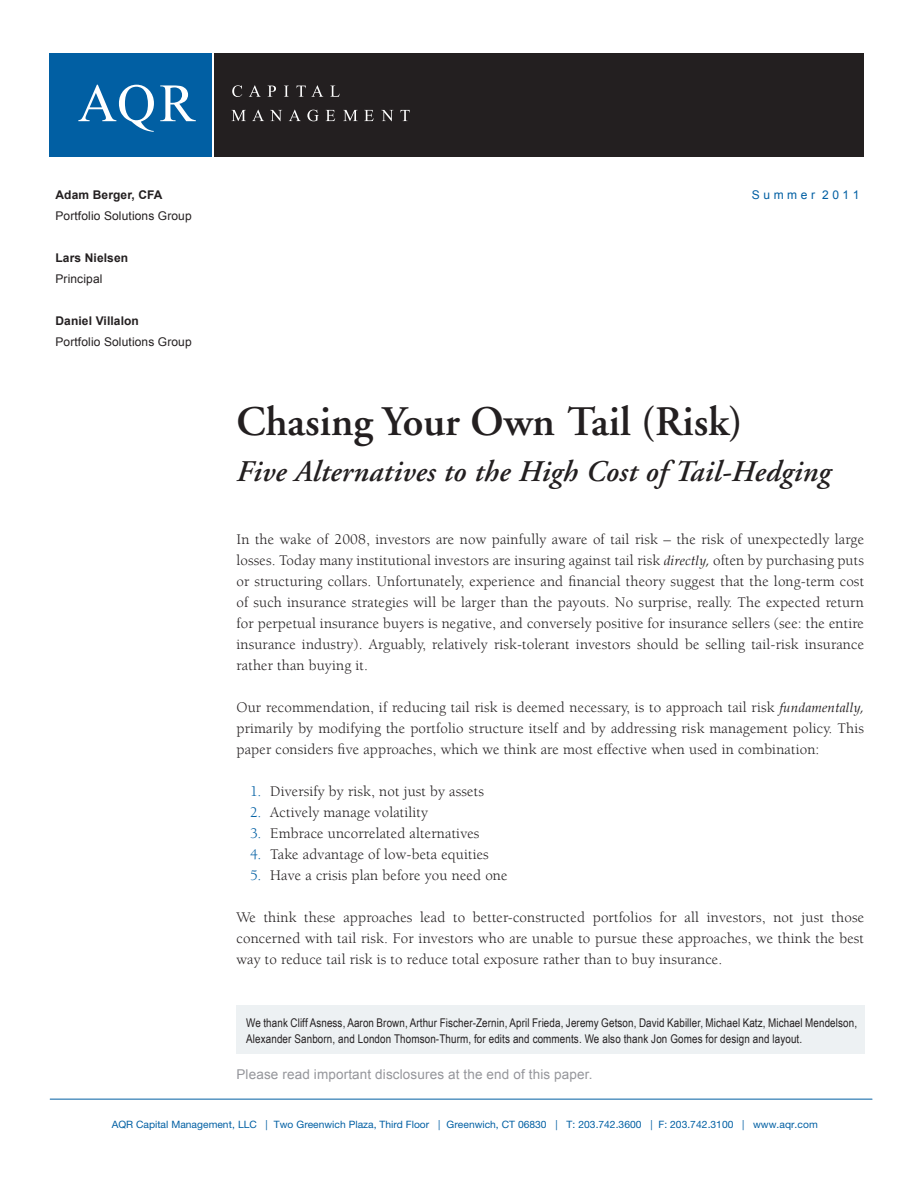
<style>
.page{position:relative;width:918px;height:1188px;background:#fff}
.page>*{position:absolute;margin:0;border:0;box-sizing:border-box;transform-origin:0 0}
.t1{font:600 42px "Adobe Garamond";color:#231f20}
.t2{font:italic 600 30px "Adobe Garamond";letter-spacing:.01em;color:#231f20}
.t3{font:15px/21px "Berkeley";letter-spacing:.01em;color:#231f20;text-align:justify}
.t4{font:13.5px "Arial";letter-spacing:.01em;color:#95969b}
.t5{font:12px/16.5px "Arial Narrow";letter-spacing:.01em;color:#231f20}
.t6{font:12px "Arial";letter-spacing:.01em;color:#231f20}
.t7{font:700 12px "Arial";letter-spacing:.01em;color:#231f20}
.t8{font:12px "Arial";color:#015fa3}
.t9{font:10.2px "Helvetica Neue";letter-spacing:-.005em;color:#015fa3}
.s1{font-family:"Book Antiqua";font-style:italic;font-size:13.5px}
.s2{color:#015fa3}
</style>
<div class="page">
<div style="left:237px;top:1006px;width:628px;height:48px;background:#edf1f3"></div>
<hr style="left:50px;top:1099px;width:822px;height:1px;background:#015fa3">
<div style="left:50px;top:53px;width:162px;height:103px;background:#015fa3"></div>
<div style="left:214px;top:53px;width:649px;height:103px;background:#231f20"></div>
<svg style="left:78px;top:85px;width:76px;height:47px"></svg>
<svg style="left:160px;top:85px;width:36px;height:36px"></svg>
<svg style="left:232px;top:85px;width:10px;height:12px"></svg>
<svg style="left:249px;top:85px;width:12px;height:12px"></svg>
<svg style="left:268px;top:86px;width:8px;height:11px"></svg>
<svg style="left:284px;top:86px;width:5px;height:11px"></svg>
<svg style="left:297px;top:85px;width:26px;height:12px"></svg>
<svg style="left:330px;top:86px;width:10px;height:11px"></svg>
<svg style="left:232px;top:110px;width:14px;height:11px"></svg>
<svg style="left:252px;top:110px;width:12px;height:11px"></svg>
<svg style="left:270px;top:110px;width:12px;height:11px"></svg>
<svg style="left:289px;top:110px;width:12px;height:11px"></svg>
<svg style="left:307px;top:110px;width:12px;height:11px"></svg>
<svg style="left:326px;top:110px;width:9px;height:11px"></svg>
<svg style="left:343px;top:110px;width:15px;height:11px"></svg>
<svg style="left:364px;top:110px;width:10px;height:11px"></svg>
<svg style="left:381px;top:110px;width:12px;height:11px"></svg>
<svg style="left:400px;top:110px;width:10px;height:11px"></svg>
<p class="t7" style="left:56px;top:187px;width:109px">Adam Berger, CFA</p>
<p class="t8" style="left:752px;top:187px;width:109px">S u m m e r 2 0 1 1</p>
<p class="t6" style="left:56px;top:208px;width:138px">Portfolio Solutions Group</p>
<p class="t7" style="left:56px;top:250px;width:74px">Lars Nielsen</p>
<p class="t6" style="left:56px;top:271px;width:48px">Principal</p>
<p class="t7" style="left:56px;top:313px;width:85px">Daniel Villalon</p>
<p class="t6" style="left:56px;top:334px;width:138px">Portfolio Solutions Group</p>
<h1 class="t1" style="left:237px;top:399px;width:507px">Chasing Your Own Tail (Risk)</h1>
<h2 class="t2" style="left:237px;top:456px;width:596px">Five Alternatives to the High Cost of Tail-Hedging</h2>
<p class="t3" style="left:237px;top:529px;width:629px">In the wake of 2008, investors are now painfully aware of tail risk – the risk of unexpectedly large losses. Today many institutional investors are insuring against tail risk <span class="s1">directly,</span> often by purchasing puts or structuring collars. Unfortunately, experience and financial theory suggest that the long-term cost of such insurance strategies will be larger than the payouts. No surprise, really. The expected return for perpetual insurance buyers is negative, and conversely positive for insurance sellers (see: the entire insurance industry). Arguably, relatively risk-tolerant investors should be selling tail-risk insurance rather than buying it.</p>
<p class="t3" style="left:237px;top:697px;width:629px">Our recommendation, if reducing tail risk is deemed necessary, is to approach tail risk <span class="s1">fundamentally, </span>primarily by modifying the portfolio structure itself and by addressing risk management policy. This paper considers five approaches, which we think are most effective when used in combination:</p>
<p class="t3" style="left:250px;top:781px;width:235px"><span class="s2">1.</span> Diversify by risk, not just by assets</p>
<p class="t3" style="left:250px;top:802px;width:180px"><span class="s2">2.</span> Actively manage volatility</p>
<p class="t3" style="left:250px;top:823px;width:231px"><span class="s2">3.</span> Embrace uncorrelated alternatives</p>
<p class="t3" style="left:250px;top:844px;width:240px"><span class="s2">4.</span> Take advantage of low-beta equities</p>
<p class="t3" style="left:250px;top:865px;width:259px"><span class="s2">5.</span> Have a crisis plan before you need one</p>
<p class="t3" style="left:237px;top:907px;width:629px">We think these approaches lead to better-constructed portfolios for all investors, not just those concerned with tail risk. For investors who are unable to pursue these approaches, we think the best way to reduce tail risk is to reduce total exposure rather than to buy insurance.</p>
<p class="t5" style="left:246px;top:1014px;width:612px">We thank Cliff Asness, Aaron Brown, Arthur Fischer-Zernin, April Frieda, Jeremy Getson, David Kabiller, Michael Katz, Michael Mendelson,<br>Alexander Sanborn, and London Thomson-Thurm, for edits and comments. We also thank Jon Gomes for design and layout.</p>
<p class="t4" style="left:237px;top:1065px;width:358px">Please read important disclosures at the end of this paper.</p>
<p class="t9" style="left:112px;top:1118px;width:708px">AQR Capital Management, LLC | Two Greenwich Plaza, Third Floor | Greenwich, CT 06830 | T: 203.742.3600 | F: 203.742.3100 | www.aqr.com</p>
</div>
